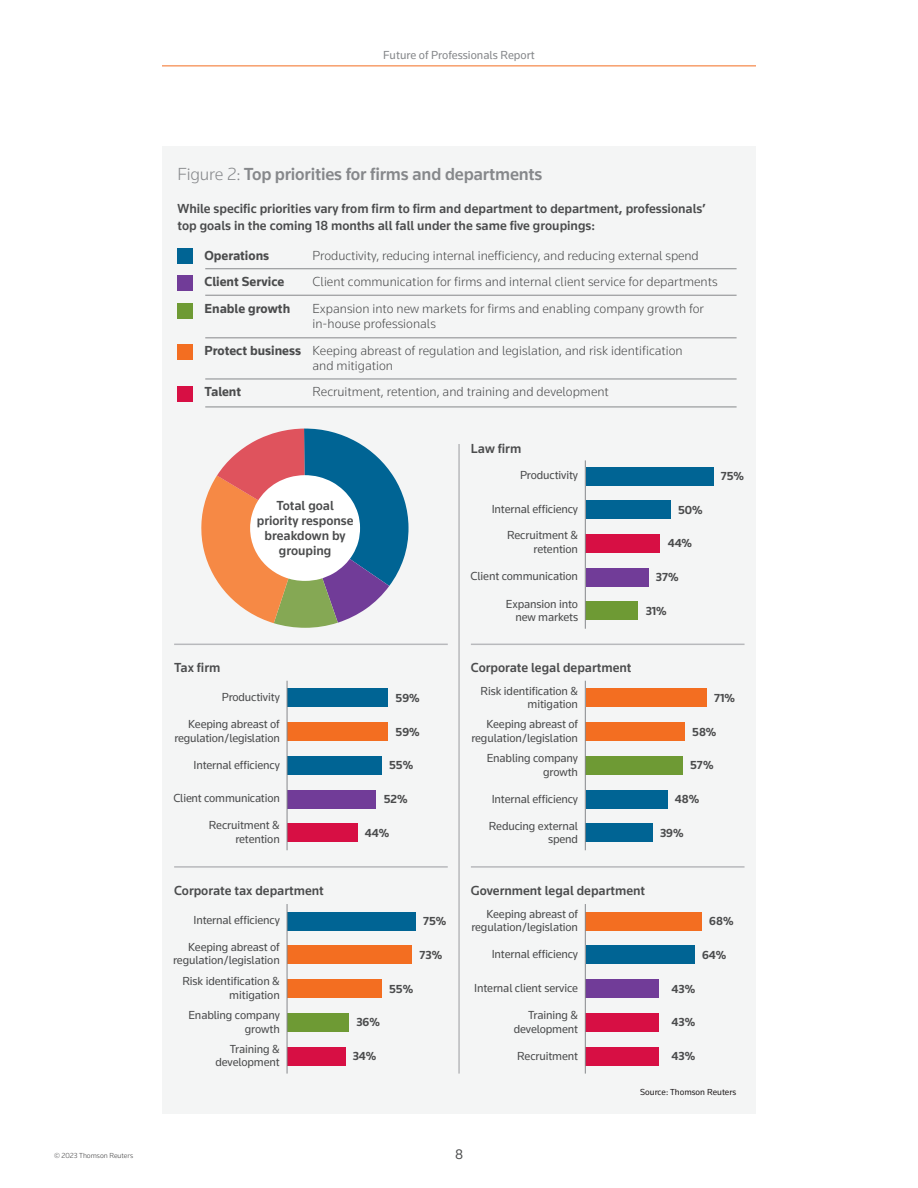
<style>
.page{position:relative;width:918px;height:1188px;background:#fff}
.page>*{position:absolute;margin:0;border:0;box-sizing:border-box;transform-origin:0 0}
.t1{font:279px "Chartwell Pies";color:#006494;scale:1.04 1}
.t2{font:500 18px "Knowledge 2017";letter-spacing:-.01em;color:#86888b}
.t3{font:14.25px "Knowledge 2017";color:#4b4c4d}
.t4{font:300 13.5px/15px "Knowledge 2017";color:#4b4c4d}
.t5{font:500 13.5px/15px "Knowledge 2017";color:#4b4c4d}
.t6{font:700 13.5px "Knowledge 2017";color:#4b4c4d}
.t7{font:12px/13.5px "Knowledge 2017";letter-spacing:-.01em;color:#4b4c4d;text-align:right}
.t8{font:700 12px "Knowledge 2017";color:#4b4c4d}
.t9{font:12px "Knowledge 2017";color:#86888b}
.t10{font:9px "Knowledge 2017";color:#231f20}
.t11{font:300 7.5px "Knowledge 2017";color:#3e3e3f}
.s1{font-weight:300}
.s2{font-weight:700}
.s3{color:#85a854}
.s4{color:#f68945}
.s5{color:#df535d}
.s6{color:#fff}
</style>
<div class="page">
<hr style="left:162px;top:66px;width:594px;height:1px;background:#f36e21">
<div style="left:162px;top:146px;width:594px;height:967px;background:#f4f5f5"></div>
<div style="left:586px;top:601px;width:52px;height:19px;background:#6e9a34"></div>
<div style="left:586px;top:568px;width:62px;height:19px;background:#713c98"></div>
<div style="left:586px;top:534px;width:74px;height:19px;background:#d70f44"></div>
<div style="left:586px;top:500px;width:85px;height:19px;background:#006494"></div>
<div style="left:586px;top:467px;width:127px;height:19px;background:#006494"></div>
<hr style="left:585px;top:460px;width:1px;height:169px;background:#86888b">
<div style="left:586px;top:688px;width:121px;height:19px;background:#f36e21"></div>
<div style="left:287px;top:688px;width:101px;height:19px;background:#006494"></div>
<div style="left:586px;top:912px;width:116px;height:19px;background:#f36e21"></div>
<div style="left:287px;top:912px;width:129px;height:19px;background:#006494"></div>
<div style="left:586px;top:722px;width:99px;height:19px;background:#f36e21"></div>
<div style="left:287px;top:722px;width:101px;height:19px;background:#f36e21"></div>
<div style="left:586px;top:946px;width:109px;height:18px;background:#006494"></div>
<div style="left:287px;top:946px;width:125px;height:18px;background:#f36e21"></div>
<div style="left:586px;top:756px;width:97px;height:19px;background:#6e9a34"></div>
<div style="left:287px;top:756px;width:95px;height:19px;background:#006494"></div>
<div style="left:586px;top:979px;width:73px;height:19px;background:#713c98"></div>
<div style="left:287px;top:979px;width:95px;height:19px;background:#f36e21"></div>
<div style="left:586px;top:790px;width:81px;height:19px;background:#006494"></div>
<div style="left:287px;top:790px;width:89px;height:19px;background:#713c98"></div>
<div style="left:586px;top:1013px;width:73px;height:19px;background:#d70f44"></div>
<div style="left:287px;top:1013px;width:62px;height:19px;background:#6e9a34"></div>
<div style="left:585px;top:823px;width:67px;height:19px;background:#006494"></div>
<div style="left:287px;top:823px;width:70px;height:19px;background:#d70f44"></div>
<div style="left:585px;top:1047px;width:74px;height:19px;background:#d70f44"></div>
<div style="left:287px;top:1047px;width:58px;height:19px;background:#d70f44"></div>
<hr style="left:458px;top:444px;width:2px;height:630px;background:#b8b9bc">
<hr style="left:585px;top:681px;width:1px;height:169px;background:#86888b">
<hr style="left:287px;top:681px;width:1px;height:169px;background:#86888b">
<hr style="left:585px;top:904px;width:1px;height:170px;background:#86888b">
<hr style="left:287px;top:904px;width:1px;height:170px;background:#86888b">
<hr style="left:174px;top:866px;width:274px;height:2px;background:#b8b9bc">
<hr style="left:471px;top:866px;width:274px;height:2px;background:#b8b9bc">
<hr style="left:174px;top:644px;width:274px;height:1px;background:#b8b9bc">
<hr style="left:471px;top:644px;width:274px;height:1px;background:#b8b9bc">
<div style="left:178px;top:248px;width:15px;height:16px;background:#006494"></div>
<div style="left:178px;top:386px;width:15px;height:16px;background:#d70f44"></div>
<div style="left:178px;top:275px;width:15px;height:16px;background:#713c98"></div>
<div style="left:178px;top:344px;width:15px;height:16px;background:#f36e21"></div>
<div style="left:178px;top:303px;width:15px;height:16px;background:#6e9a34"></div>
<hr style="left:205px;top:268px;width:532px;height:1px;background:#86888b">
<hr style="left:205px;top:295px;width:532px;height:1px;background:#86888b">
<hr style="left:205px;top:337px;width:532px;height:1px;background:#86888b">
<hr style="left:205px;top:379px;width:532px;height:1px;background:#86888b">
<hr style="left:205px;top:407px;width:532px;height:1px;background:#86888b">
<p class="t9" style="left:383px;top:47px;width:153px">Future of Professionals Report</p>
<p class="t2" style="left:178px;top:163px;width:366px"><span class="s1">Figure 2:</span> Top priorities for firms and departments</p>
<p class="t5" style="left:178px;top:201px;width:530px;line-height:16.2px">While specific priorities vary from firm to firm and department to department, professionals’ top goals in the coming 18 months all fall under the same five groupings:</p>
<p class="t6" style="left:205px;top:247px;width:66px">Operations</p>
<p class="t4" style="left:313px;top:247px;width:388px">Productivity, reducing internal inefficiency, and reducing external spend</p>
<p class="t6" style="left:205px;top:274px;width:81px">Client Service</p>
<p class="t4" style="left:313px;top:274px;width:407px">Client communication for firms and internal client service for departments</p>
<p class="t6" style="left:205px;top:301px;width:87px">Enable growth</p>
<p class="t4" style="left:313px;top:301px;width:393px">Expansion into new markets for firms and enabling company growth for in-house professionals</p>
<p class="t4" style="left:313px;top:343px;width:372px;text-indent:-108px"><span class="s2">Protect business</span> Keeping abreast of regulation and legislation, and risk identification and mitigation</p>
<p class="t6" style="left:205px;top:384px;width:38px">Talent</p>
<p class="t4" style="left:313px;top:384px;width:298px">Recruitment, retention, and training and development</p>
<p class="t1" style="left:188px;top:358px;width:444px">35<span class="s3">0+</span><span class="s4">29</span><span class="s5">16</span><span class="s6">A</span></p>
<p class="t5" style="left:471px;top:441px;width:52px">Law firm</p>
<p class="t7" style="left:520px;top:468px;width:60px">Productivity</p>
<p class="t7" style="left:492px;top:502px;width:88px">Internal efficiency</p>
<p class="t7" style="left:507px;top:528px;width:73px">Recruitment &amp; retention</p>
<p class="t7" style="left:471px;top:569px;width:109px">Client communication</p>
<p class="t7" style="left:506px;top:597px;width:74px">Expansion into new markets</p>
<p class="t8" style="left:721px;top:469px;width:25px">75%</p>
<p class="t5" style="left:257px;top:498px;width:98px;text-align:center">Total goal priority response breakdown by grouping</p>
<p class="t8" style="left:678px;top:502px;width:26px">50%</p>
<p class="t8" style="left:668px;top:536px;width:26px">44%</p>
<p class="t8" style="left:656px;top:570px;width:24px">37%</p>
<p class="t8" style="left:646px;top:603px;width:23px">31%</p>
<p class="t5" style="left:174px;top:660px;width:48px">Tax firm</p>
<p class="t5" style="left:471px;top:660px;width:162px">Corporate legal department</p>
<p class="t7" style="left:222px;top:690px;width:60px">Productivity</p>
<p class="t7" style="left:174px;top:717px;width:107px">Keeping abreast of regulation/legislation</p>
<p class="t7" style="left:193px;top:758px;width:88px">Internal efficiency</p>
<p class="t7" style="left:173px;top:791px;width:108px">Client communication</p>
<p class="t7" style="left:209px;top:818px;width:73px">Recruitment &amp; retention</p>
<p class="t7" style="left:481px;top:684px;width:99px">Risk identification &amp; mitigation</p>
<p class="t7" style="left:471px;top:717px;width:108px">Keeping abreast of regulation/legislation</p>
<p class="t7" style="left:487px;top:751px;width:93px">Enabling company growth</p>
<p class="t7" style="left:492px;top:792px;width:88px">Internal efficiency</p>
<p class="t7" style="left:489px;top:819px;width:91px">Reducing external spend</p>
<p class="t8" style="left:396px;top:690px;width:26px">59%</p>
<p class="t8" style="left:714px;top:690px;width:22px">71%</p>
<p class="t8" style="left:396px;top:724px;width:26px">59%</p>
<p class="t8" style="left:692px;top:724px;width:26px">58%</p>
<p class="t8" style="left:389px;top:758px;width:26px">55%</p>
<p class="t8" style="left:690px;top:758px;width:25px">57%</p>
<p class="t8" style="left:384px;top:792px;width:25px">52%</p>
<p class="t8" style="left:675px;top:792px;width:26px">48%</p>
<p class="t8" style="left:365px;top:825px;width:26px">44%</p>
<p class="t8" style="left:660px;top:825px;width:25px">39%</p>
<p class="t5" style="left:174px;top:883px;width:151px">Corporate tax department</p>
<p class="t5" style="left:471px;top:883px;width:176px">Government legal department</p>
<p class="t7" style="left:193px;top:913px;width:88px">Internal efficiency</p>
<p class="t7" style="left:173px;top:940px;width:108px">Keeping abreast of regulation/legislation</p>
<p class="t7" style="left:182px;top:974px;width:99px">Risk identification &amp; mitigation</p>
<p class="t7" style="left:188px;top:1008px;width:93px">Enabling company growth</p>
<p class="t7" style="left:215px;top:1042px;width:66px">Training &amp; development</p>
<p class="t7" style="left:471px;top:907px;width:108px">Keeping abreast of regulation/legislation</p>
<p class="t7" style="left:492px;top:947px;width:88px">Internal efficiency</p>
<p class="t7" style="left:474px;top:981px;width:105px">Internal client service</p>
<p class="t7" style="left:514px;top:1008px;width:66px">Training &amp; development</p>
<p class="t7" style="left:517px;top:1049px;width:63px">Recruitment</p>
<p class="t8" style="left:423px;top:914px;width:25px">75%</p>
<p class="t8" style="left:709px;top:914px;width:26px">68%</p>
<p class="t8" style="left:420px;top:947px;width:24px">73%</p>
<p class="t8" style="left:702px;top:947px;width:26px">64%</p>
<p class="t8" style="left:389px;top:981px;width:26px">55%</p>
<p class="t8" style="left:671px;top:981px;width:25px">43%</p>
<p class="t8" style="left:356px;top:1015px;width:25px">36%</p>
<p class="t8" style="left:671px;top:1015px;width:25px">43%</p>
<p class="t8" style="left:353px;top:1049px;width:25px">34%</p>
<p class="t8" style="left:671px;top:1049px;width:25px">43%</p>
<p class="t10" style="left:640px;top:1086px;width:98px">Source: Thomson Reuters</p>
<p class="t11" style="left:54px;top:1151px;width:81px">© 2023 Thomson Reuters</p>
<p class="t3" style="left:455px;top:1145px;width:10px">8</p>
</div>
